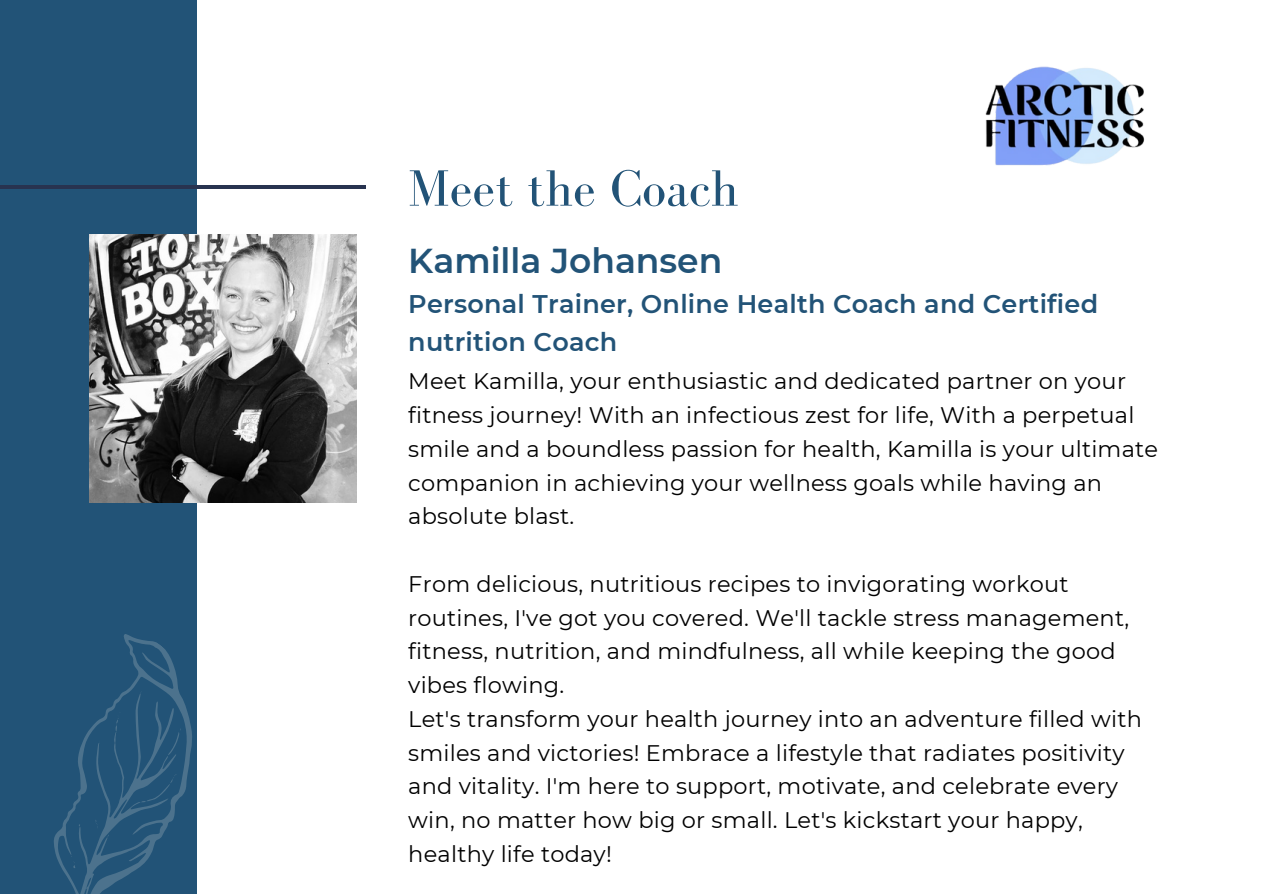
<style>
.page{position:relative;width:1263px;height:894px;background:#fff}
.page>*{position:absolute;margin:0;border:0;box-sizing:border-box;transform-origin:0 0}
.t1{font:52.5px "Bodoni FLF";color:#225377}
.t2{font:600 34.5px "Montserrat";color:#225377}
.t3{font:600 25.5px/38.2px "Montserrat";letter-spacing:.01em;color:#225377}
.t4{font:22.5px/33.8px "Montserrat";letter-spacing:.01em;color:#000}
</style>
<div class="page">
<div style="left:0;top:0;width:197px;height:893px;background:#225377"></div>
<hr style="left:0;top:185px;width:365px;height:4px;background:#283350">
<img style="left:89px;top:235px;width:268px;height:267px">
<svg style="left:54px;top:634px;width:138px;height:259px"></svg>
<svg style="left:141px;top:773px;width:35px;height:33px"></svg>
<svg style="left:107px;top:833px;width:3px;height:4px"></svg>
<svg style="left:163px;top:727px;width:21px;height:28px"></svg>
<svg style="left:93px;top:818px;width:6px;height:11px"></svg>
<svg style="left:71px;top:855px;width:6px;height:13px"></svg>
<svg style="left:110px;top:712px;width:11px;height:31px"></svg>
<img style="left:985px;top:66px;width:160px;height:100px">
<p class="t1" style="left:408px;top:160px;width:332px">Meet the Coach</p>
<p class="t2" style="left:408px;top:240px;width:316px">Kamilla Johansen</p>
<p class="t3" style="left:408px;top:284px;width:691px">Personal Trainer, Online Health Coach and Certified nutrition Coach</p>
<p class="t4" style="left:408px;top:364px;width:751px">Meet Kamilla, your enthusiastic and dedicated partner on your fitness journey! With an infectious zest for life, With a perpetual smile and a boundless passion for health, Kamilla is your ultimate companion in achieving your wellness goals while having an absolute blast.</p>
<p class="t4" style="left:408px;top:566px;width:722px">From delicious, nutritious recipes to invigorating workout routines, I've got you covered. We'll tackle stress management, fitness, nutrition, and mindfulness, all while keeping the good vibes flowing.</p>
<p class="t4" style="left:408px;top:701px;width:735px">Let's transform your health journey into an adventure filled with smiles and victories! Embrace a lifestyle that radiates positivity and vitality. I'm here to support, motivate, and celebrate every win, no matter how big or small. Let's kickstart your happy, healthy life today!</p>
</div>
